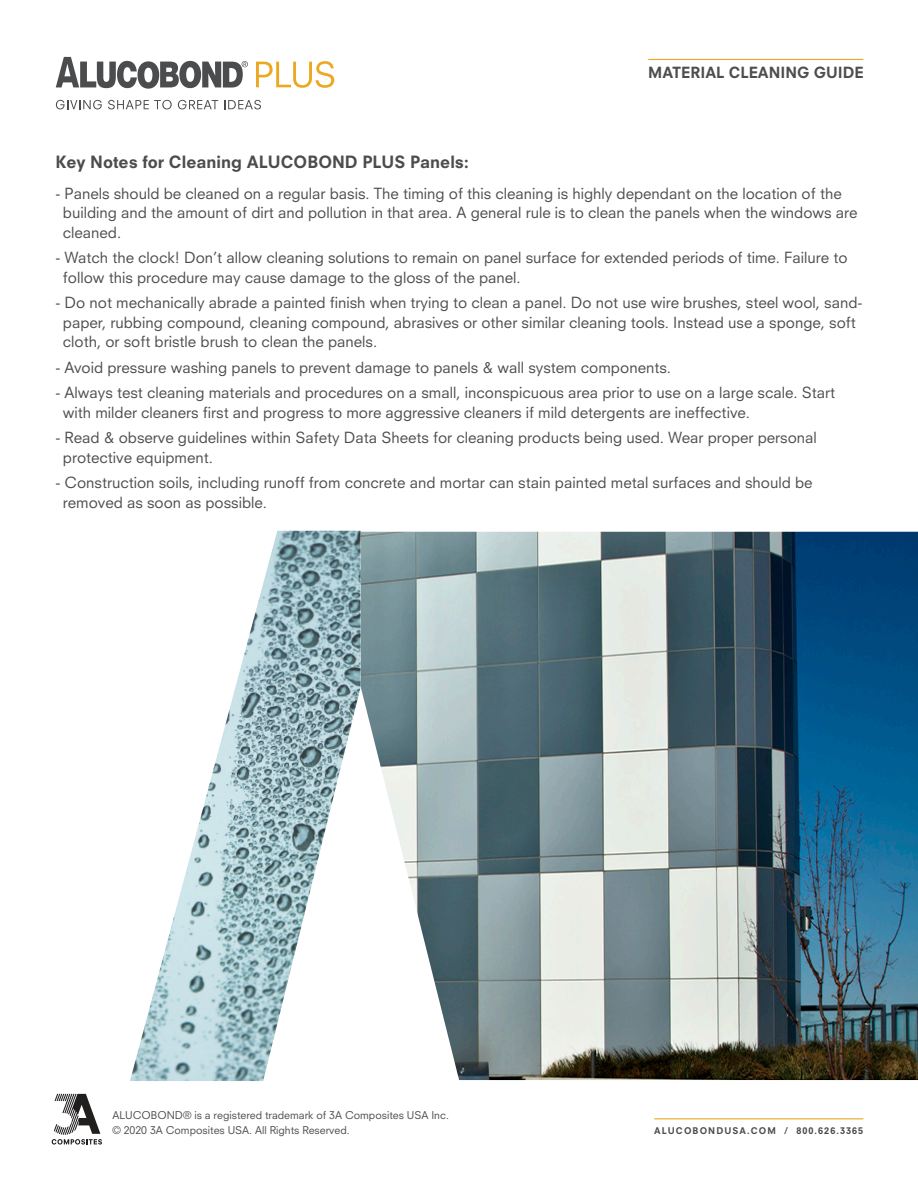
<style>
.page{position:relative;width:918px;height:1188px;background:#fff}
.page>*{position:absolute;margin:0;border:0;box-sizing:border-box;transform-origin:0 0}
.t1{font:800 16.5px "Neuzeit SLT Std";color:#4b4c4d}
.t2{font:15px/19.5px "Neuzeit SLT Std";color:#4d4c4f}
.t3{font:800 15px "Neuzeit SLT Std";color:#4d4c4f}
.t4{font:10.5px/15px "Neuzeit SLT Std";color:#4d4c4f}
.t5{font:800 9px "Neuzeit SLT Std";letter-spacing:.12em;color:#4b4c4d}
</style>
<div class="page">
<svg style="left:52px;top:1094px;width:50px;height:51px"></svg>
<hr style="left:648px;top:59px;width:215px;height:1px;background:#eba820">
<svg style="left:56px;top:57px;width:192px;height:32px"></svg>
<svg style="left:256px;top:61px;width:78px;height:27px"></svg>
<svg style="left:56px;top:100px;width:46px;height:9px"></svg>
<svg style="left:108px;top:100px;width:64px;height:9px"></svg>
<svg style="left:178px;top:100px;width:40px;height:9px"></svg>
<svg style="left:224px;top:100px;width:37px;height:9px"></svg>
<hr style="left:654px;top:1118px;width:209px;height:1px;background:#eba820">
<img style="left:130px;top:531px;width:788px;height:550px">
<p class="t3" style="left:648px;top:63px;width:217px">MATERIAL CLEANING GUIDE</p>
<p class="t1" style="left:55px;top:152px;width:415px">Key Notes for Cleaning ALUCOBOND PLUS Panels:</p>
<p class="t2" style="left:63px;top:184px;width:796px;text-indent:-8px">- Panels should be cleaned on a regular basis. The timing of this cleaning is highly dependant on the location of the building and the amount of dirt and pollution in that area. A general rule is to clean the panels when the windows are cleaned.</p>
<p class="t2" style="left:63px;top:248px;width:786px;text-indent:-8px">- Watch the clock! Don’t allow cleaning solutions to remain on panel surface for extended periods of time. Failure to follow this procedure may cause damage to the gloss of the panel.</p>
<p class="t2" style="left:63px;top:293px;width:801px;text-indent:-8px">- Do not mechanically abrade a painted finish when trying to clean a panel. Do not use wire brushes, steel wool, sand&shy;paper, rubbing compound, cleaning compound, abrasives or other similar cleaning tools. Instead use a sponge, soft cloth, or soft bristle brush to clean the panels.</p>
<p class="t2" style="left:55px;top:358px;width:617px">- Avoid pressure washing panels to prevent damage to panels &amp; wall system components.</p>
<p class="t2" style="left:63px;top:383px;width:774px;text-indent:-8px">- Always test cleaning materials and procedures on a small, inconspicuous area prior to use on a large scale. Start with milder cleaners first and progress to more aggressive cleaners if mild detergents are ineffective.</p>
<p class="t2" style="left:55px;top:428px;width:763px">- Read &amp; observe guidelines within Safety Data Sheets for cleaning products being used. Wear proper personal</p>
<p class="t2" style="left:63px;top:448px;width:152px">protective equipment.</p>
<p class="t2" style="left:55px;top:473px;width:759px">- Construction soils, including runoff from concrete and mortar can stain painted metal surfaces and should be</p>
<p class="t2" style="left:63px;top:493px;width:206px">removed as soon as possible.</p>
<p class="t4" style="left:112px;top:1108px;width:338px">ALUCOBOND® is a registered trademark of 3A Composites USA Inc. © 2020 3A Composites USA. All Rights Reserved.</p>
<p class="t5" style="left:654px;top:1125px;width:211px">ALUCOBONDUSA.COM / 800.626.3365</p>
</div>
